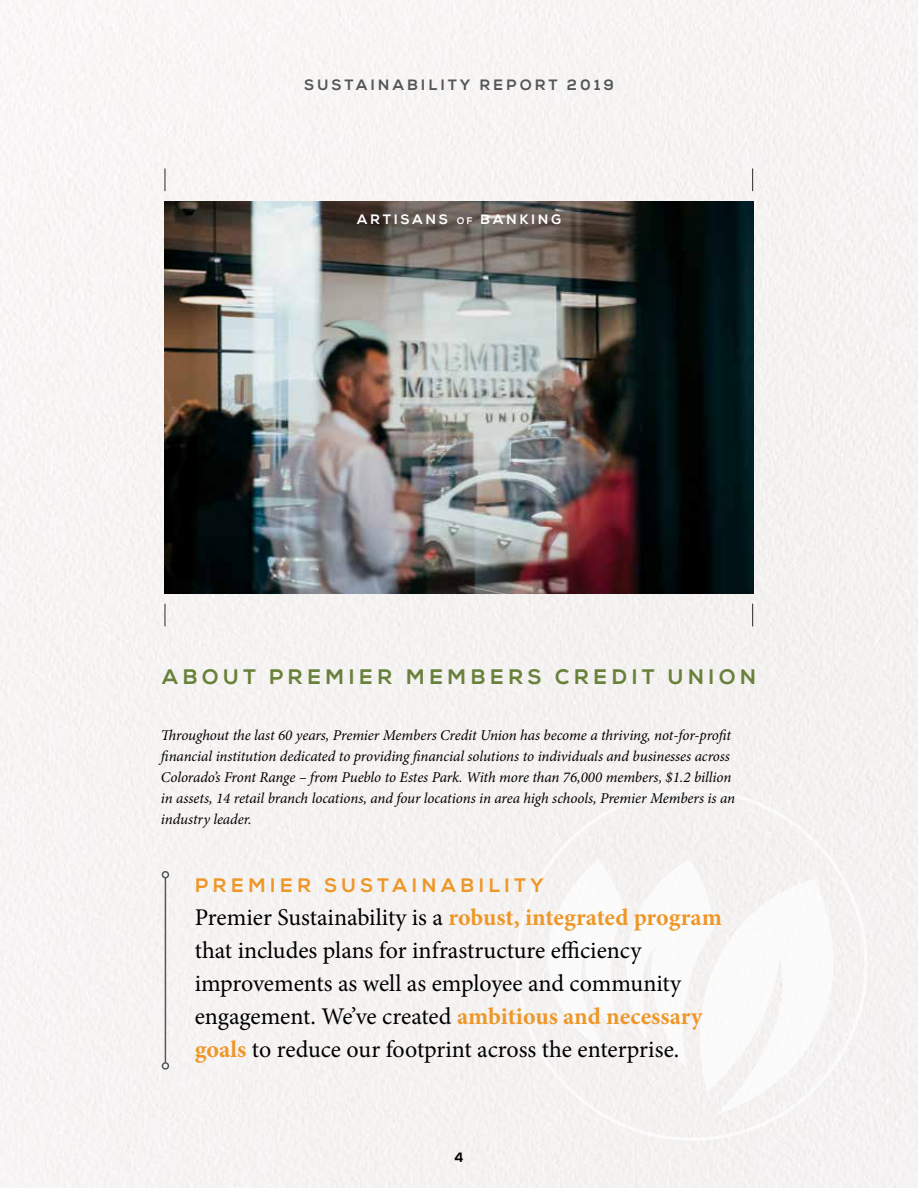
<style>
.page{position:relative;width:918px;height:1188px;background:#f6f3f3}
.page>*{position:absolute;margin:0;border:0;box-sizing:border-box;transform-origin:0 0}
.t1{font:24px/33px "Minion Pro";letter-spacing:-.005em;color:#000}
.t2{font:800 21px "Nexa";letter-spacing:.2em;color:#68813b}
.t3{font:800 19.5px "Nexa";letter-spacing:.215em;color:#ee9729}
.t4{font:italic 15px/21px "Minion Pro";letter-spacing:-.01em;color:#000}
.t5{font:800 15px "Nexa";letter-spacing:.2em;color:#53575a}
.t6{font:800 13.65px "Nexa";letter-spacing:.2em;color:#fff}
.t7{font:800 13.5px "Nexa";color:#000}
.s1{font-size:9.6px}
.s2{font-weight:700;color:#ee9729}
</style>
<div class="page">
<svg style="left:680px;top:878px;width:185px;height:238px"></svg>
<div style="left:522px;top:859px;width:193px;height:209px;background:#f8f6f5"></div>
<img style="left:165px;top:201px;width:588px;height:392px">
<svg style="left:165px;top:168px;width:1px;height:23px"></svg>
<svg style="left:752px;top:168px;width:1px;height:23px"></svg>
<svg style="left:165px;top:604px;width:1px;height:22px"></svg>
<svg style="left:752px;top:604px;width:1px;height:22px"></svg>
<hr style="left:165px;top:878px;width:1px;height:185px;background:#53575a">
<div style="left:162px;top:1062px;width:7px;height:8px;border:2px solid #53575a;border-radius:50%"></div>
<div style="left:162px;top:871px;width:7px;height:7px;border:2px solid #53575a;border-radius:50%"></div>
<p class="t5" style="left:304px;top:76px;width:311px">SUSTAINABILITY REPORT 2019</p>
<p class="t6" style="left:357px;top:211px;width:206px">ARTISANS <span class="s1">OF</span> BANKING</p>
<h2 class="t2" style="left:162px;top:664px;width:596px">ABOUT PREMIER MEMBERS CREDIT UNION</h2>
<p class="t4" style="left:161px;top:725px;width:576px">Throughout the last 60 years, Premier Members Credit Union has become a thriving, not-for-profit financial institution dedicated to providing financial solutions to individuals and businesses across Colorado’s Front Range – from Pueblo to Estes Park. With more than 76,000 members, $1.2 billion in assets, 14 retail branch locations, and four locations in area high schools, Premier Members is an industry leader.</p>
<h3 class="t3" style="left:195px;top:873px;width:350px">PREMIER SUSTAINABILITY</h3>
<p class="t1" style="left:195px;top:901px;width:529px">Premier Sustainability is a <span class="s2">robust, integrated program </span>that includes plans for infrastructure efficiency improvements as well as employee and community engagement. We’ve created <span class="s2">ambitious and necessary goals</span> to reduce our footprint across the enterprise.</p>
<p class="t7" style="left:454px;top:1149px;width:11px">4</p>
</div>
